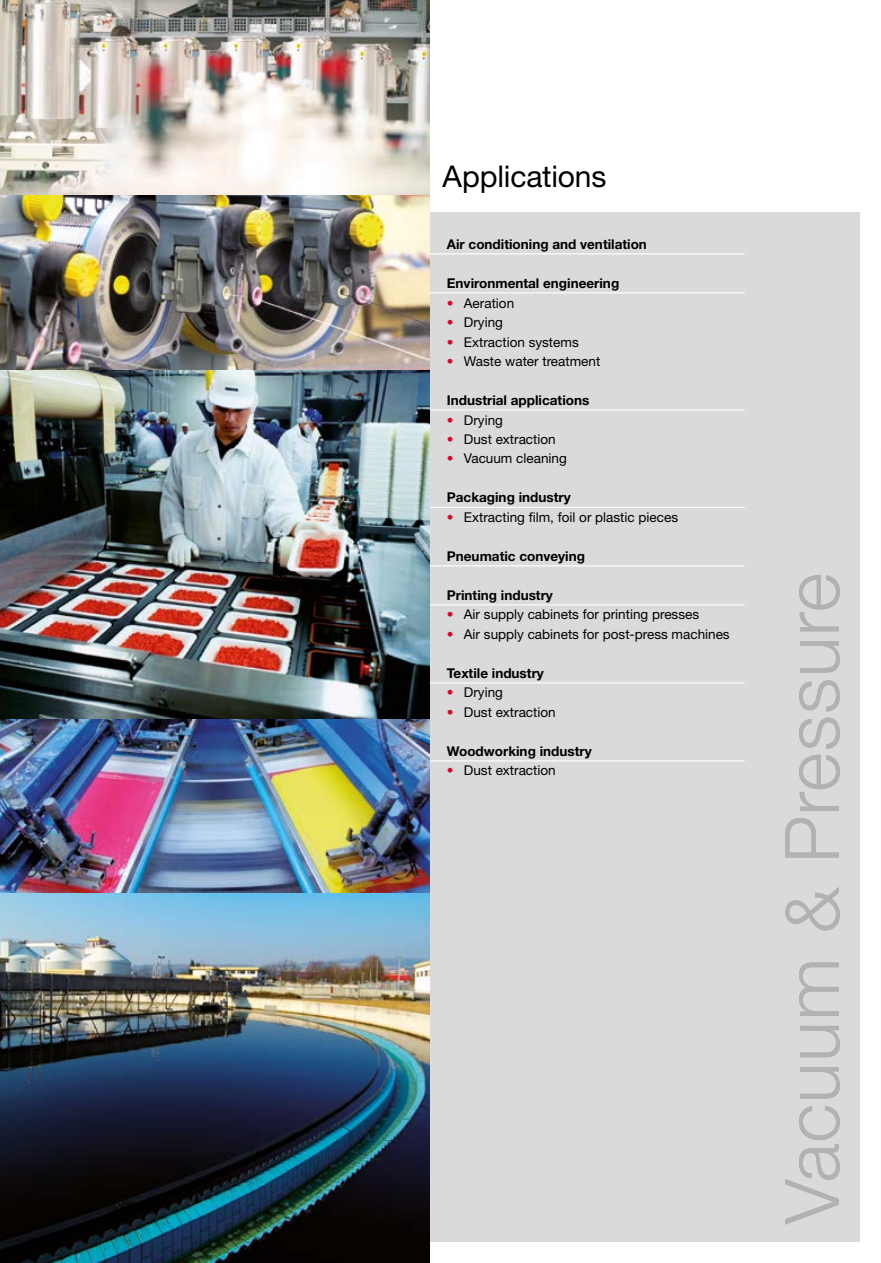
<style>
.page{position:relative;width:881px;height:1263px;background:#fff}
.page>*{position:absolute;margin:0;border:0;box-sizing:border-box;transform-origin:0 0}
.t1{font:300 75px "Helvetica Neue LT Pro";letter-spacing:.01em;color:#b3b2b2}
.t2{font:30px "Helvetica Neue LT Pro";letter-spacing:-.005em;color:#000}
.t3{font:13.5px "Helvetica Neue LT Pro";color:#000}
.t4{font:700 13.5px "Helvetica Neue LT Pro";color:#000}
.s1{color:#d70926}
</style>
<div class="page">
<div style="left:0;top:213px;width:859px;height:1029px;background:#dadada"></div>
<img style="left:0;top:0;width:429px;height:1263px">
<hr style="left:429px;top:253px;width:315px;height:1px;background:#fff">
<hr style="left:429px;top:292px;width:315px;height:1px;background:#fff">
<hr style="left:429px;top:409px;width:315px;height:1px;background:#fff">
<hr style="left:429px;top:507px;width:315px;height:1px;background:#fff">
<hr style="left:429px;top:565px;width:315px;height:1px;background:#fff">
<hr style="left:429px;top:604px;width:315px;height:1px;background:#fff">
<hr style="left:429px;top:682px;width:315px;height:1px;background:#fff">
<hr style="left:429px;top:760px;width:315px;height:1px;background:#fff">
<h2 class="t2" style="left:442px;top:159px;width:165px">Applications</h2>
<p class="t4" style="left:446px;top:236px;width:201px">Air conditioning and ventilation</p>
<p class="t4" style="left:446px;top:275px;width:174px">Environmental engineering</p>
<p class="t3" style="left:446px;top:295px;width:69px"><span class="s1">•</span> Aeration</p>
<p class="t3" style="left:446px;top:314px;width:58px"><span class="s1">•</span> Drying</p>
<p class="t3" style="left:446px;top:334px;width:133px"><span class="s1">•</span> Extraction systems</p>
<p class="t3" style="left:446px;top:353px;width:155px"><span class="s1">•</span> Waste water treatment</p>
<p class="t4" style="left:446px;top:392px;width:144px">Industrial applications</p>
<p class="t3" style="left:446px;top:412px;width:58px"><span class="s1">•</span> Drying</p>
<p class="t3" style="left:446px;top:431px;width:110px"><span class="s1">•</span> Dust extraction</p>
<p class="t3" style="left:446px;top:451px;width:121px"><span class="s1">•</span> Vacuum cleaning</p>
<p class="t4" style="left:446px;top:489px;width:125px">Packaging industry</p>
<p class="t3" style="left:446px;top:509px;width:233px"><span class="s1">•</span> Extracting film, foil or plastic pieces</p>
<p class="t4" style="left:446px;top:548px;width:139px">Pneumatic conveying</p>
<p class="t4" style="left:446px;top:587px;width:107px">Printing industry</p>
<p class="t3" style="left:446px;top:607px;width:254px"><span class="s1">•</span> Air supply cabinets for printing presses</p>
<p class="t3" style="left:446px;top:626px;width:284px"><span class="s1">•</span> Air supply cabinets for post-press machines</p>
<p class="t4" style="left:446px;top:665px;width:98px">Textile industry</p>
<p class="t3" style="left:446px;top:685px;width:58px"><span class="s1">•</span> Drying</p>
<p class="t3" style="left:446px;top:704px;width:110px"><span class="s1">•</span> Dust extraction</p>
<p class="t4" style="left:446px;top:743px;width:146px">Woodworking industry</p>
<p class="t3" style="left:446px;top:762px;width:110px"><span class="s1">•</span> Dust extraction</p>
<h1 class="t1" style="left:766px;top:1224px;width:652px;rotate:-90deg">Vacuum &amp; Pressure</h1>
</div>
